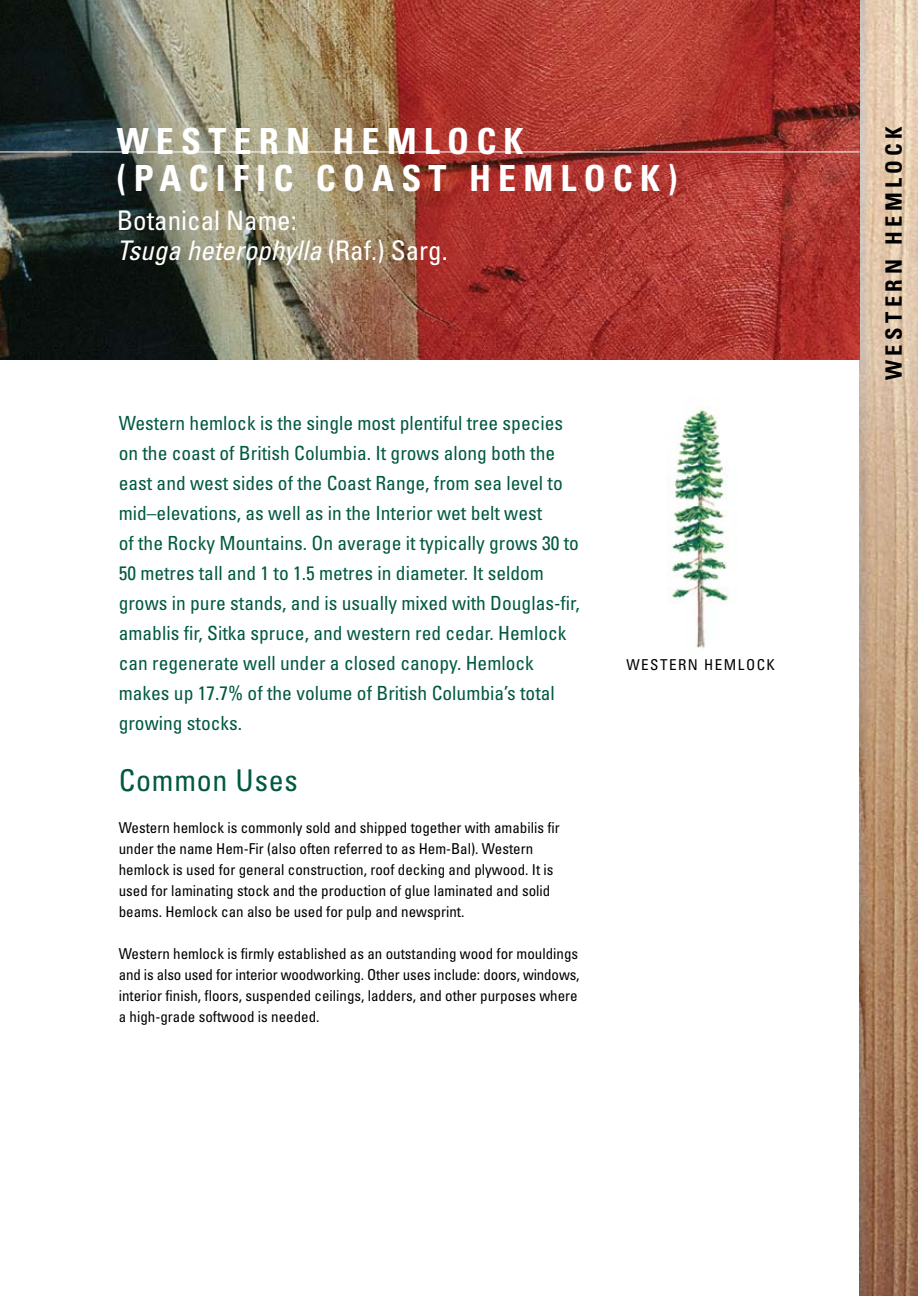
<style>
.page{position:relative;width:918px;height:1296px;background:#fff}
.page>*{position:absolute;margin:0;border:0;box-sizing:border-box;transform-origin:0 0}
.t1{font:700 condensed 36px/37.5px "Univers";letter-spacing:.2em;color:#fff}
.t2{font:condensed 30px "Univers";letter-spacing:.025em;color:#005941}
.t3{font:condensed 27px/30px "Univers";color:#fff}
.t4{font:700 condensed 22.5px "Univers";letter-spacing:.2em;color:#000}
.t5{font:condensed 19.5px/30px "Univers";color:#005941}
.t6{font:condensed 15px/21px "Univers";color:#000}
.t7{font:condensed 15px "Univers";letter-spacing:.1em;color:#000}
.s1{font-style:italic}
</style>
<div class="page">
<img style="left:860px;top:0;width:58px;height:1296px">
<img style="left:0;top:0;width:860px;height:360px">
<hr style="left:0;top:152px;width:860px;height:1px;background:#fff">
<img style="left:668px;top:407px;width:68px;height:241px">
<h1 class="t1" style="left:117px;top:122px;width:29px">WESTERN</h1>
<h1 class="t1" style="left:117px;top:122px;width:308px;text-indent:216px">HEMLOCK (PACIFIC CO AST</h1>
<h1 class="t1" style="left:469px;top:159px;width:28px">HEMLOCK</h1>
<h1 class="t1" style="left:667px;top:159px;width:12px">)</h1>
<h3 class="t3" style="left:117px;top:205px;width:332px">Botanical Name:<br><span class="s1">Tsuga heterophylla</span> (Raf.) Sarg.</h3>
<p class="t5" style="left:119px;top:407px;width:463px">Western hemlock is the single most plentiful tree species on the coast of British Columbia. It grows along both the east and west sides of the Coast Range, from sea level to mid–elevations, as well as in the Interior wet belt west<br>of the Rocky Mountains. On average it typically grows 30 to 50 metres tall and 1 to 1.5 metres in diameter. It seldom grows in pure stands, and is usually mixed with Douglas-fir, amablis fir, Sitka spruce, and western red cedar. Hemlock can regenerate well under a closed canopy. Hemlock makes up 17.7% of the volume of British Columbia’s total growing stocks.</p>
<h2 class="t2" style="left:119px;top:762px;width:181px">Common Uses</h2>
<p class="t6" style="left:119px;top:817px;width:443px">Western hemlock is commonly sold and shipped together with amabilis fir under the name Hem-Fir (also often referred to as Hem-Bal). Western hemlock is used for general construction, roof decking and plywood. It is used for laminating stock and the production of glue laminated and solid beams. Hemlock can also be used for pulp and newsprint.</p>
<p class="t6" style="left:119px;top:943px;width:462px;text-align:justify">Western hemlock is firmly established as an outstanding wood for mouldings and is also used for interior woodworking. Other uses include: doors, windows, interior finish, floors, suspended ceilings, ladders, and other purposes where a high-grade softwood is needed.</p>
<p class="t7" style="left:626px;top:655px;width:150px">western hemlock</p>
<h3 class="t4" style="left:880px;top:380px;width:256px;rotate:-90deg">western hemlock</h3>
</div>
